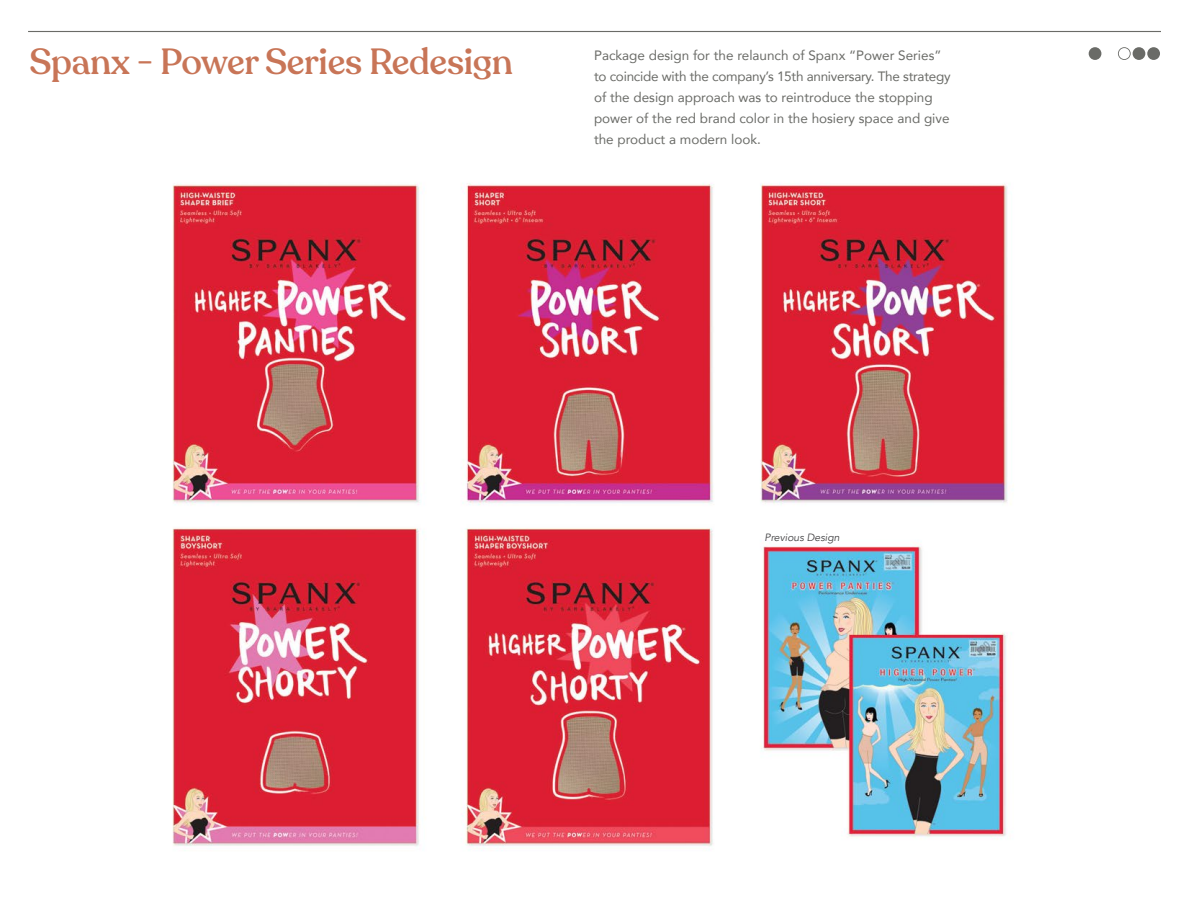
<style>
.page{position:relative;width:1188px;height:918px;background:#fff}
.page>*{position:absolute;margin:0;border:0;box-sizing:border-box;transform-origin:0 0}
.t1{font:500 36px "Recoleta";letter-spacing:-.01em;color:#c87557}
.t2{font:13.5px/21px "Avenir";color:#6a6b67}
.t3{font:italic 10.5px "Avenir";color:#414042}
</style>
<div class="page">
<img style="left:172px;top:183px;width:836px;height:668px">
<svg style="left:1118px;top:47px;width:13px;height:13px"></svg>
<div style="left:1089px;top:47px;width:12px;height:13px;background:#6a6b67;border-radius:50%"></div>
<div style="left:1133px;top:47px;width:12px;height:13px;background:#6a6b67;border-radius:50%"></div>
<div style="left:1147px;top:47px;width:13px;height:13px;background:#6a6b67;border-radius:50%"></div>
<hr style="left:28px;top:31px;width:1133px;height:1px;background:#6a6b67">
<h1 class="t1" style="left:30px;top:39px;width:485px">Spanx - Power Series Redesign</h1>
<p class="t2" style="left:594px;top:44px;width:358px">Package design for the relaunch of Spanx “Power Series” to coincide with the company’s 15th anniversary. The strategy of the design approach was to reintroduce the stopping power of the red brand color in the hosiery space and give the product a modern look.</p>
<p class="t3" style="left:765px;top:531px;width:77px">Previous Design</p>
</div>
